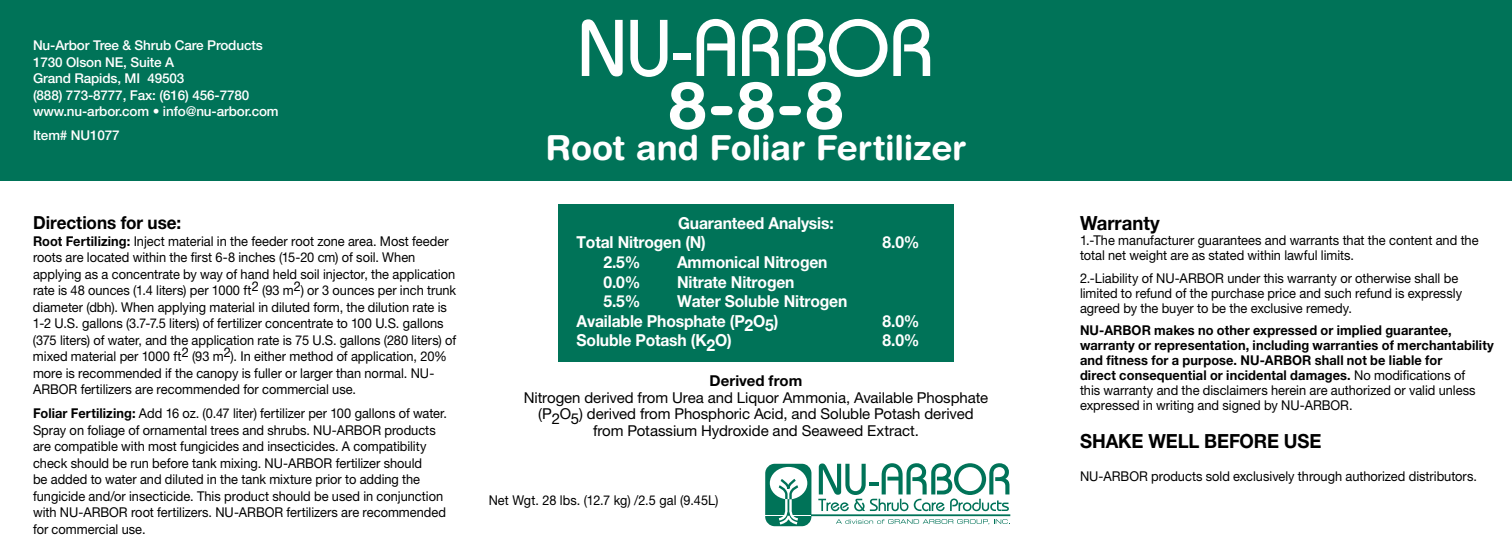
<style>
.page{position:relative;width:1512px;height:554px;background:#fff}
.page>*{position:absolute;margin:0;border:0;box-sizing:border-box;transform-origin:0 0}
.t1{font:700 66px "Helvetica Rounded";color:#fff}
.t2{font:700 34.5px "Helvetica Rounded";letter-spacing:-.005em;color:#fff}
.t3{font:700 19.5px "Helvetica Neue LT Pro";letter-spacing:-.005em;color:#000;scale:.95 1}
.t4{font:700 18px "Helvetica Neue LT Pro";letter-spacing:-.005em;color:#000;scale:.95 1}
.t5{font:700 16.5px/19.5px "Helvetica Neue LT Pro";letter-spacing:-.01em;color:#fff;scale:.95 1}
.t6{font:15px/16.5px "Helvetica Neue LT Pro";letter-spacing:-.005em;color:#000;text-align:center}
.t7{font:700 15px "Helvetica Neue LT Pro";letter-spacing:.005em;color:#000}
.t8{font:13.5px/16.5px "Helvetica Neue LT Pro";color:#000;scale:.95 1}
.t9{font:700 13.5px/15px "Helvetica Neue LT Pro";letter-spacing:.01em;color:#000;scale:.95 1}
.t10{font:500 13.5px/16.5px "Helvetica Neue LT Pro";letter-spacing:-.01em;color:#fff}
.t11{font:13.5px "Helvetica Neue LT Pro";color:#000;scale:.94 1}
.s1{font-weight:700}
.s2{font-weight:400}
</style>
<div class="page">
<div style="left:0;top:0;width:1512px;height:180px;background:#007358"></div>
<div style="left:558px;top:204px;width:396px;height:158px;background:#007358"></div>
<div style="left:765px;top:463px;width:46px;height:63px;background:#007358;border-radius:10px"></div>
<svg style="left:818px;top:463px;width:191px;height:48px"></svg>
<svg style="left:765px;top:467px;width:46px;height:59px"></svg>
<svg style="left:836px;top:519px;width:174px;height:5px"></svg>
<svg style="left:582px;top:19px;width:41px;height:57px"></svg>
<svg style="left:630px;top:20px;width:37px;height:57px"></svg>
<div style="left:673px;top:53px;width:18px;height:7px;background:#fff"></div>
<svg style="left:697px;top:19px;width:38px;height:57px"></svg>
<svg style="left:742px;top:19px;width:37px;height:57px"></svg>
<svg style="left:787px;top:19px;width:143px;height:58px"></svg>
<p class="t10" style="left:33px;top:37px;width:247px">Nu-Arbor Tree &amp; Shrub Care Products<br>1730 Olson NE, Suite A<br>Grand Rapids, MI 49503<br>(888) 773-8777, Fax: (616) 456-7780 www.nu-arbor.com • info@nu-arbor.com</p>
<p class="t10" style="left:33px;top:127px;width:88px">Item# NU1077</p>
<h3 class="t4" style="left:33px;top:211px;width:157px">Directions for use:</h3>
<p class="t8" style="left:33px;top:232px;width:447px"><span class="s1">Root Fertilizing:</span> Inject material in the feeder root zone area. Most feeder roots are located within the first 6-8 inches (15-20 cm) of soil. When applying as a concentrate by way of hand held soil injector, the application rate is 48 ounces (1.4 liters) per 1000 ft2 (93 m2) or 3 ounces per inch trunk diameter (dbh). When applying material in diluted form, the dilution rate is 1-2 U.S. gallons (3.7-7.5 liters) of fertilizer concentrate to 100 U.S. gallons (375 liters) of water, and the application rate is 75 U.S. gallons (280 liters) of mixed material per 1000 ft2 (93 m2). In either method of application, 20% more is recommended if the canopy is fuller or larger than normal. NU-ARBOR fertilizers are recommended for commercial use.</p>
<p class="t8" style="left:33px;top:405px;width:438px"><span class="s1">Foliar Fertilizing:</span> Add 16 oz. (0.47 liter) fertilizer per 100 gallons of water.<br>Spray on foliage of ornamental trees and shrubs. NU-ARBOR products are compatible with most fungicides and insecticides. A compatibility check should be run before tank mixing. NU-ARBOR fertilizer should<br>be added to water and diluted in the tank mixture prior to adding the fungicide and/or insecticide. This product should be used in conjunction with NU-ARBOR root fertilizers. NU-ARBOR fertilizers are recommended for commercial use.</p>
<h1 class="t1" style="left:667px;top:65px;width:179px">8-8-8</h1>
<h2 class="t2" style="left:546px;top:127px;width:422px">Root and Foliar Fertilizer</h2>
<p class="t5" style="left:577px;top:213px;width:272px;text-indent:102px">Guaranteed Analysis:<br>Total Nitrogen (N)</p>
<p class="t5" style="left:604px;top:252px;width:40px">2.5%</p>
<p class="t5" style="left:677px;top:252px;width:160px">Ammonical Nitrogen</p>
<p class="t5" style="left:604px;top:271px;width:40px">0.0%</p>
<p class="t5" style="left:677px;top:271px;width:125px">Nitrate Nitrogen</p>
<p class="t5" style="left:604px;top:291px;width:40px">5.5%</p>
<p class="t5" style="left:577px;top:291px;width:287px;text-indent:100px">Water Soluble Nitrogen<br>Available Phosphate (P2O5)</p>
<p class="t5" style="left:883px;top:232px;width:40px">8.0%</p>
<p class="t5" style="left:883px;top:310px;width:40px">8.0%</p>
<p class="t5" style="left:577px;top:330px;width:165px">Soluble Potash (K2O)</p>
<p class="t5" style="left:883px;top:330px;width:40px">8.0%</p>
<p class="t7" style="left:710px;top:371px;width:94px">Derived from</p>
<p class="t6" style="left:524px;top:388px;width:466px">Nitrogen derived from Urea and Liquor Ammonia, Available Phosphate (P2O5) derived from Phosphoric Acid, and Soluble Potash derived from Potassium Hydroxide and Seaweed Extract.</p>
<p class="t11" style="left:489px;top:492px;width:246px">Net Wgt. 28 lbs. (12.7 kg) /2.5 gal (9.45L)</p>
<h3 class="t3" style="left:1080px;top:211px;width:86px">Warranty</h3>
<p class="t8" style="left:1080px;top:232px;width:421px;line-height:15px">1.-The manufacturer guarantees and warrants that the content and the total net weight are as stated within lawful limits.</p>
<p class="t8" style="left:1080px;top:270px;width:404px;line-height:15px">2.-Liability of NU-ARBOR under this warranty or otherwise shall be limited to refund of the purchase price and such refund is expressly agreed by the buyer to be the exclusive remedy.</p>
<p class="t9" style="left:1080px;top:322px;width:437px">NU-ARBOR makes no other expressed or implied guarantee, warranty or representation, including warranties of merchantability and fitness for a purpose. NU-ARBOR shall not be liable for<br>direct consequential or incidental damages. <span class="s2">No modifications of<br>this warranty and the disclaimers herein are authorized or valid unless expressed in writing and signed by NU-ARBOR.</span></p>
<h3 class="t3" style="left:1080px;top:428px;width:256px">SHAKE WELL BEFORE USE</h3>
<p class="t8" style="left:1080px;top:467px;width:419px">NU-ARBOR products sold exclusively through authorized distributors.</p>
</div>
